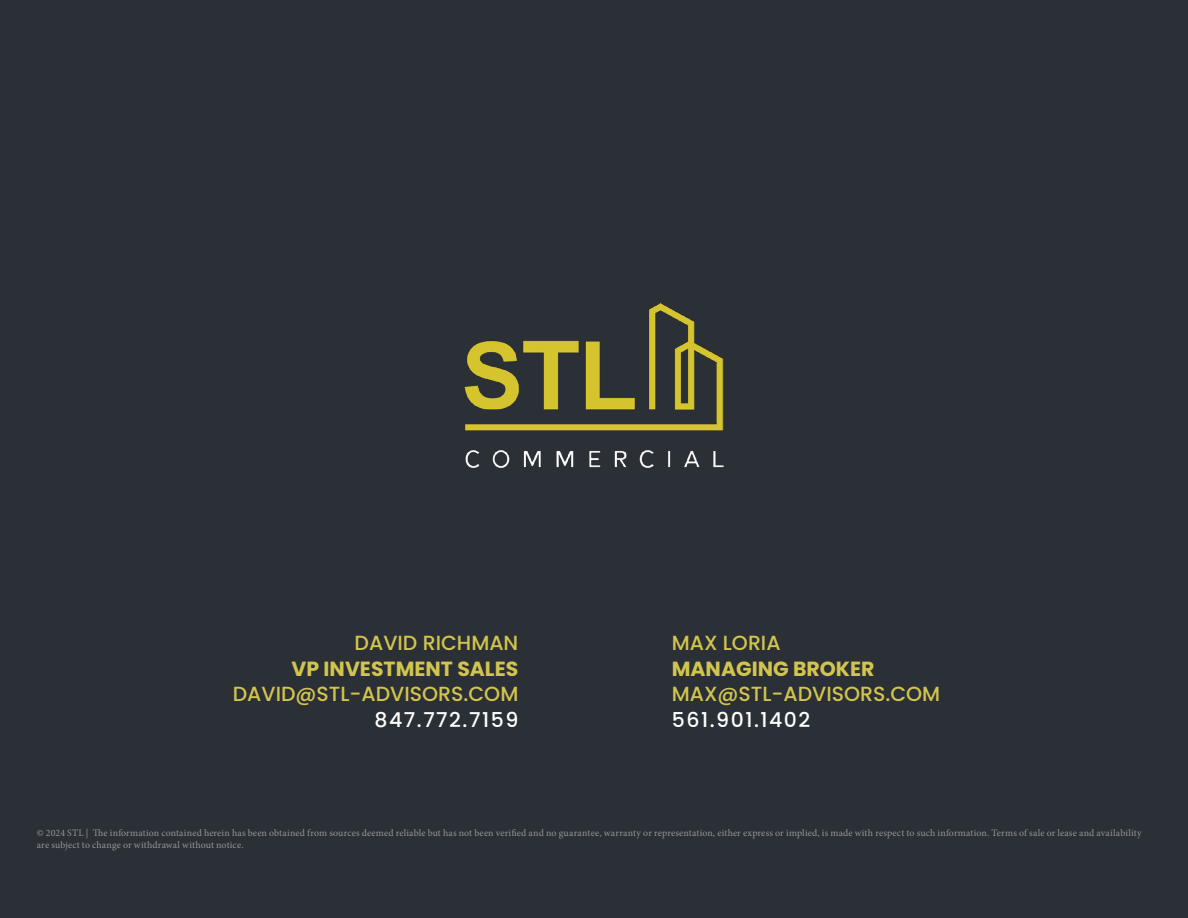
<style>
.page{position:relative;width:1188px;height:918px;background:#2b2f36}
.page>*{position:absolute;margin:0;border:0;box-sizing:border-box;transform-origin:0 0}
.Project_Description_-_Black__Align_to_Le{font:500 20.4px "Poppins";color:#d2c54e}
.Project_Description_-_Black__Align_to_Le-2{font:700 20.4px "Poppins";color:#d2c54e}
.Project_Description_-_Black__Align_to_Le-3{font:500 20.4px "Poppins";letter-spacing:.075em;color:#fff}
.t1{font:9.9px/11.9px "Minion Pro";letter-spacing:.015em;color:#969696}
</style>
<div class="page">
<img style="left:465px;top:303px;width:258px;height:165px">
<p class="Project_Description_-_Black__Align_to_Le" style="left:355px;top:631px;width:165px">DAVID RICHMAN</p>
<p class="Project_Description_-_Black__Align_to_Le-2" style="left:292px;top:657px;width:228px">VP INVESTMENT SALES</p>
<p class="Project_Description_-_Black__Align_to_Le" style="left:233px;top:682px;width:287px">DAVID@STL-ADVISORS.COM</p>
<p class="Project_Description_-_Black__Align_to_Le-3" style="left:375px;top:708px;width:145px">847.772.7159</p>
<p class="Project_Description_-_Black__Align_to_Le" style="left:672px;top:631px;width:110px">MAX LORIA</p>
<p class="Project_Description_-_Black__Align_to_Le-2" style="left:672px;top:657px;width:204px">MANAGING BROKER</p>
<p class="Project_Description_-_Black__Align_to_Le" style="left:672px;top:682px;width:270px">MAX@STL-ADVISORS.COM</p>
<p class="Project_Description_-_Black__Align_to_Le-3" style="left:672px;top:708px;width:140px">561.901.1402</p>
<p class="t1" style="left:37px;top:827px;width:1107px">© 2024 STL | The information contained herein has been obtained from sources deemed reliable but has not been verified and no guarantee, warranty or representation, either express or implied, is made with respect to such information. Terms of sale or lease and availability are subject to change or withdrawal without notice.</p>
</div>
